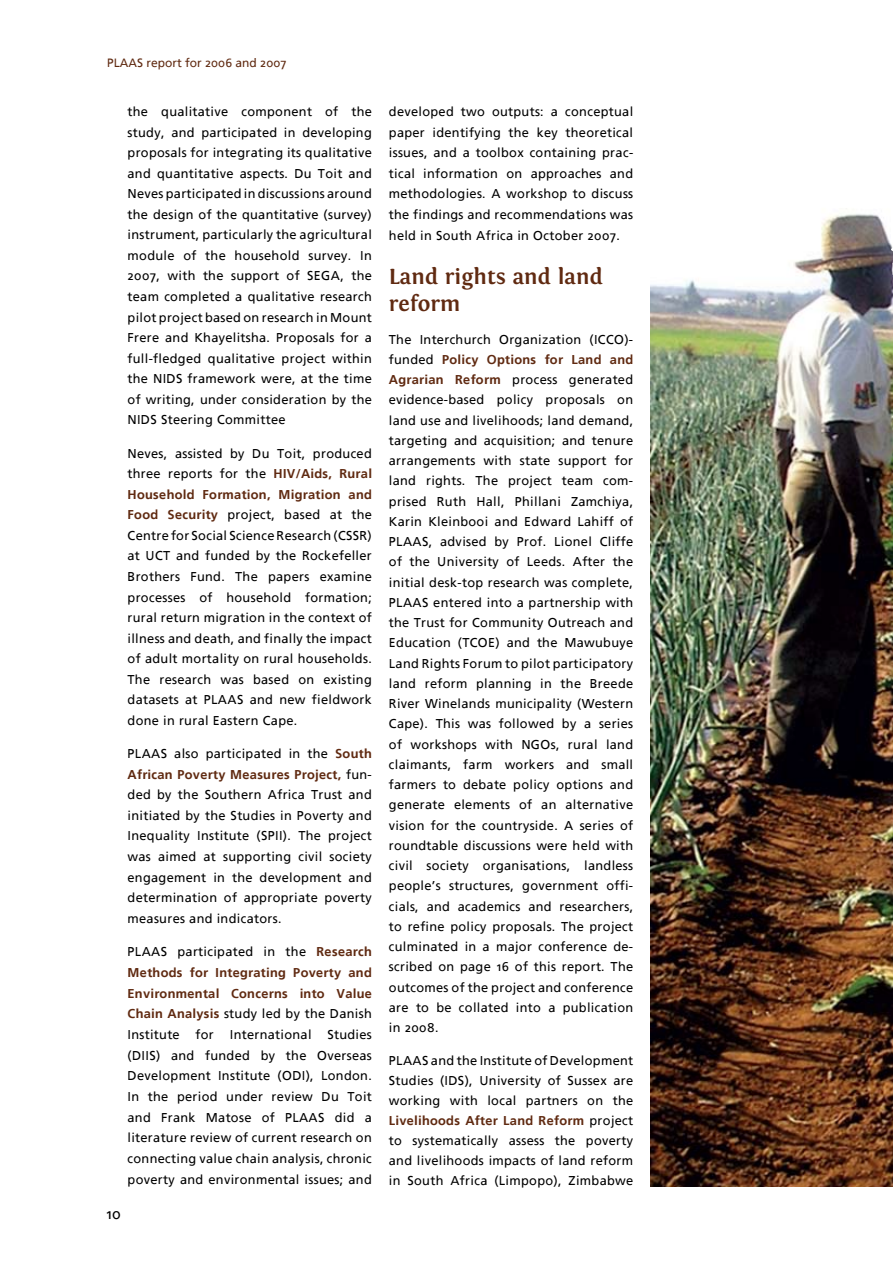
<style>
.page{position:relative;width:893px;height:1263px;background:#fff}
.page>*{position:absolute;margin:0;border:0;box-sizing:border-box;transform-origin:0 0}
.t1{font:700 22.5px/27px "Fontin";letter-spacing:.005em;color:#602a11}
.t2{font:15px "Frutiger Linotype";color:#000}
.t3{font:12.75px/20.5px "Frutiger Linotype";letter-spacing:.025em;color:#000;text-align:justify}
.t4{font:12px "Frutiger Linotype";color:#602a11}
.s1{font-weight:700;color:#602a11}
</style>
<div class="page">
<img style="left:650px;top:208px;width:243px;height:978px">
<svg style="left:885px;top:208px;width:8px;height:129px"></svg>
<p class="t4" style="left:107px;top:56px;width:181px">PLAAS report for 2006 and 2007</p>
<p class="t3" style="left:128px;top:101px;width:246px">the qualitative component of the study, and participated in developing proposals for integrating its qualitative and quantitative aspects. Du Toit and Neves participated in discussions around the design of the quantitative (survey) instrument, particularly the agricultural module of the household survey. In 2007, with the support of SEGA, the team completed a qualitative research pilot project based on research in Mount Frere and Khayelitsha. Proposals for a full-fledged qualitative project within the NIDS framework were, at the time of writing, under consideration by the NIDS Steering Committee</p>
<p class="t3" style="left:128px;top:443px;width:246px">Neves, assisted by Du Toit, produced three reports for the <span class="s1">HIV/Aids, Rural Household Formation, Migration and Food Security</span> project, based at the Centre for Social Science Research (CSSR) at UCT and funded by the Rockefeller Brothers Fund. The papers examine processes of household formation; rural return migration in the context of illness and death, and finally the impact of adult mortality on rural households.<br>The research was based on existing datasets at PLAAS and new fieldwork done in rural Eastern Cape.</p>
<p class="t3" style="left:128px;top:743px;width:246px">PLAAS also participated in the <span class="s1">South African Poverty Measures Project,</span> fun&shy;ded by the Southern Africa Trust and initiated by the Studies in Poverty and Inequality Institute (SPII). The project was aimed at supporting civil society engagement in the development and determination of appropriate poverty measures and indicators.</p>
<p class="t3" style="left:128px;top:941px;width:246px">PLAAS participated in the <span class="s1">Research Methods for Integrating Poverty and Environmental Concerns into Value Chain Analysis</span> study led by the Danish Institute for International Studies (DIIS) and funded by the Overseas Development Institute (ODI), London.<br>In the period under review Du Toit and Frank Matose of PLAAS did a literature review of current research on connecting value chain analysis, chronic poverty and environmental issues; and</p>
<p class="t2" style="left:106px;top:1205px;width:16px">10</p>
<p class="t3" style="left:389px;top:101px;width:246px">developed two outputs: a conceptual paper identifying the key theoretical issues, and a toolbox containing prac&shy;tical information on approaches and methodologies. A workshop to discuss the findings and recommendations was held in South Africa in October 2007.</p>
<h1 class="t1" style="left:389px;top:262px;width:215px">Land rights and land reform</h1>
<p class="t3" style="left:389px;top:329px;width:246px">The Interchurch Organization (ICCO)- funded <span class="s1">Policy Options for Land and Agrarian Reform</span> process generated evidence-based policy proposals on land use and livelihoods; land demand, targeting and acquisition; and tenure arrangements with state support for land rights. The project team com&shy;prised Ruth Hall, Phillani Zamchiya, Karin Kleinbooi and Edward Lahiff of PLAAS, advised by Prof. Lionel Cliffe of the University of Leeds. After the initial desk-top research was complete, PLAAS entered into a partnership with the Trust for Community Outreach and Education (TCOE) and the Mawubuye Land Rights Forum to pilot participatory land reform planning in the Breede River Winelands municipality (Western Cape). This was followed by a series of workshops with NGOs, rural land claimants, farm workers and small farmers to debate policy options and generate elements of an alternative vision for the countryside. A series of roundtable discussions were held with civil society organisations, landless people’s structures, government offi&shy;cials, and academics and researchers, to refine policy proposals. The project culminated in a major conference de&shy;scribed on page 16 of this report. The outcomes of the project and conference are to be collated into a publication in 2008.</p>
<p class="t3" style="left:389px;top:1050px;width:246px;line-height:20px">PLAAS and the Institute of Development Studies (IDS), University of Sussex are working with local partners on the <span class="s1">Livelihoods After Land Reform</span> project to systematically assess the poverty and livelihoods impacts of land reform in South Africa (Limpopo), Zimbabwe</p>
</div>
